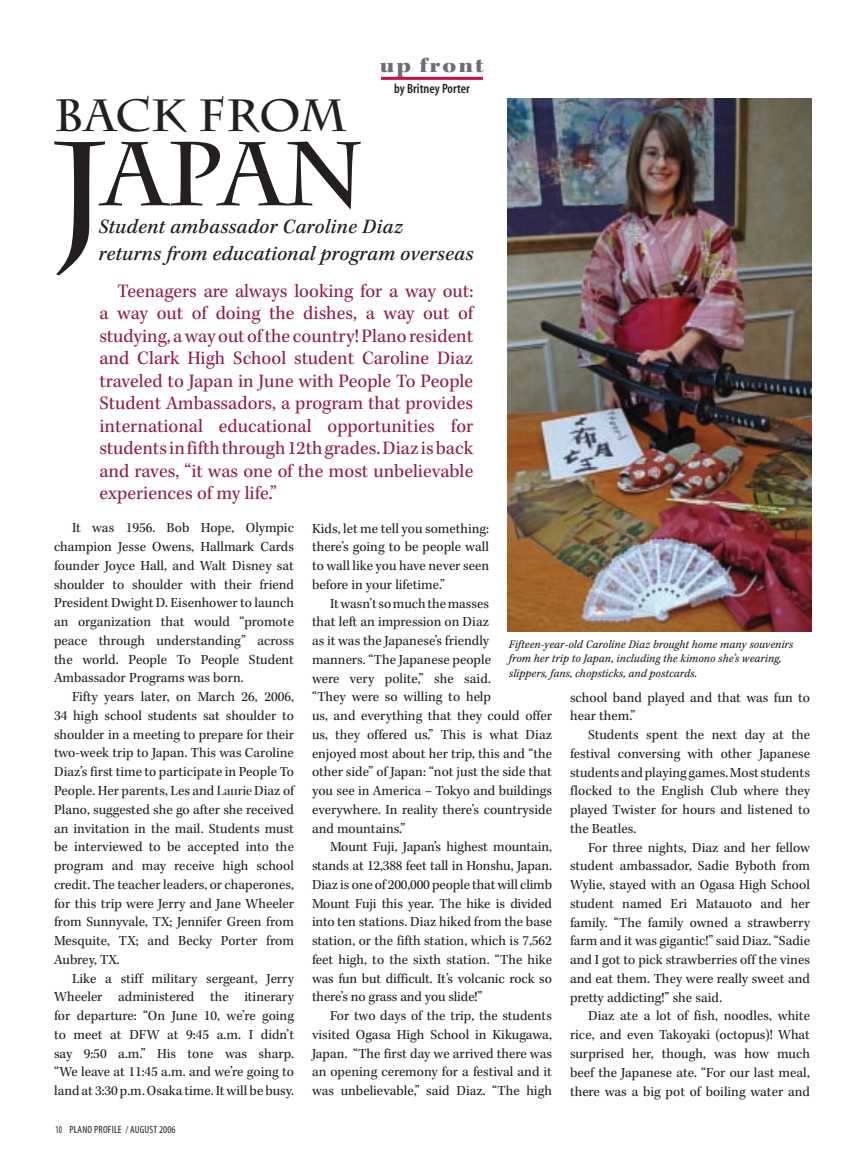
<style>
.page{position:relative;width:864px;height:1161px;background:#fff}
.page>*{position:absolute;margin:0;border:0;box-sizing:border-box;transform-origin:0 0}
.upfront_text{font:700 141px "Charlemagne Std";color:#231f20}
.upfront_text-2{font:700 90px "Charlemagne Std";color:#231f20}
.upfront_text-3{font:700 45px "Charlemagne Std";color:#231f20}
.upfront_kicker{font:italic 500 21px "Kepler Std";letter-spacing:.01em;color:#231f20}
.t1{font:21px "Kepler Std Black Ext Subh";letter-spacing:.1em;color:#6c6d70}
.upfront_text-4{font:19.5px/22.5px "Kepler Std";color:#911f41;text-align:justify}
.upfront_text-5{font:14.25px/18.8px "Kepler Std";color:#231f20;text-align:justify}
.t2{font:13.5px "Myriad MM 565 300";color:#231f20}
.t3{font:12px/14.4px "Kepler Std Scn It Capt";color:#231f20}
.t4{font:condensed 10.5px "Myriad Pro";letter-spacing:.02em;color:#231f20;scale:.8 1}
.s1{font-family:"Kepler Std Medium Disp"}
</style>
<div class="page">
<img style="left:507px;top:98px;width:304px;height:534px">
<hr style="left:381px;top:77px;width:102px;height:3px;background:#cd0d40">
<p class="t1" style="left:380px;top:53px;width:106px">up front</p>
<p class="t2" style="left:394px;top:82px;width:77px">by Britney Porter</p>
<p class="upfront_text-3" style="left:54px;top:89px;width:294px">BACK FROM</p>
<p class="upfront_text" style="left:51px;top:110px;width:59px">J</p>
<p class="upfront_text-2" style="left:104px;top:122px;width:262px">APAN</p>
<p class="upfront_kicker" style="left:99px;top:215px;width:306px">Student ambassador Caroline Diaz</p>
<p class="upfront_kicker" style="left:99px;top:242px;width:377px">returns from educational program overseas</p>
<p class="upfront_text-4" style="left:99px;top:280px;width:375px;text-indent:18px">Teenagers are always looking for a way out: a way out of doing the dishes, a way out of studying, a way out of the country! Plano resident and Clark High School student Caroline Diaz traveled to Japan in June with People To People Student Ambassadors, a program that provides international educational opportunities for students in fifth through 12th grades. Diaz is back and raves, “it was one of the most unbelievable experiences of my life.”</p>
<p class="upfront_text-5" style="left:54px;top:519px;width:242px;text-indent:18px">It was 1956. Bob Hope, Olympic champion Jesse Owens, Hallmark Cards founder Joyce Hall, and Walt Disney sat shoulder to shoulder with their friend President Dwight D. Eisenhower to launch an organization that would “promote peace through understanding” across the world. People To People Student Ambassador Programs was born.</p>
<p class="upfront_text-5" style="left:54px;top:688px;width:242px;text-indent:18px">Fifty years later, on March 26, 2006, 34 high school students sat shoulder to shoulder in a meeting to prepare for their two-week trip to Japan. This was Caroline Diaz’s first time to participate in People To People. Her parents, Les and <span class="s1">Laurie</span> Diaz of Plano, suggested she go after she received an invitation in the mail. Students must be interviewed to be accepted into the program and may receive high school credit. The teacher leaders, or chaperones, for this trip were Jerry and Jane Wheeler from Sunnyvale, TX; Jennifer Green from Mesquite, TX; and Becky Porter from Aubrey, TX.</p>
<p class="upfront_text-5" style="left:54px;top:969px;width:242px;text-indent:18px">Like a stiff military sergeant, Jerry Wheeler administered the itinerary for departure: “On June 10, we’re going to meet at DFW at 9:45 a.m. I didn’t say 9:50 a.m.” His tone was sharp. “We leave at 11:45 a.m. and we’re going to land at 3:30 p.m. Osaka time. It will be busy.</p>
<p class="t4" style="left:56px;top:1123px;width:151px">10 PLANO PROFILE / AUGUST 2006</p>
<p class="upfront_text-5" style="left:312px;top:519px;width:179px">Kids, let me tell you something: there’s going to be people wall to wall like you have never seen before in your lifetime.”</p>
<p class="upfront_text-5" style="left:312px;top:594px;width:242px;text-align:left;text-indent:18px">It wasn’t so much the masses<br>that left an impression on Diaz<br>as it was the Japanese’s friendly<br>manners. “The Japanese people<br>were very polite,” she said.<br>“They were so willing to help<br>us, and everything that they could offer us, they offered us.” This is what Diaz enjoyed most about her trip, this and “the other side” of Japan: “not just the side that you see in America – Tokyo and buildings everywhere. In reality there’s countryside and mountains.”</p>
<p class="upfront_text-5" style="left:312px;top:838px;width:242px;text-indent:18px">Mount Fuji, Japan’s highest mountain, stands at 12,388 feet tall in Honshu, Japan.<br>Diaz is one of 200,000 people that will climb Mount Fuji this year. The hike is divided into ten stations. Diaz hiked from the base station, or the fifth station, which is 7,562 feet high, to the sixth station. “The hike was fun but difficult. It’s volcanic rock so there’s no grass and you slide!”</p>
<p class="upfront_text-5" style="left:312px;top:1007px;width:242px;text-indent:18px">For two days of the trip, the students visited Ogasa High School in Kikugawa, Japan. “The first day we arrived there was an opening ceremony for a festival and it was unbelievable,” said Diaz. “The high</p>
<p class="t3" style="left:509px;top:638px;width:286px">Fifteen-year-old Caroline Diaz brought home many souvenirs from her trip to Japan, including the kimono she’s wearing, slippers, fans, chopsticks, and postcards.</p>
<p class="upfront_text-5" style="left:570px;top:688px;width:242px">school band played and that was fun to hear them.”</p>
<p class="upfront_text-5" style="left:570px;top:726px;width:242px;text-indent:18px">Students spent the next day at the festival conversing with other Japanese students and playing games. Most students flocked to the English Club where they played Twister for hours and listened to the Beatles.</p>
<p class="upfront_text-5" style="left:570px;top:838px;width:242px;text-indent:18px">For three nights, Diaz and her fellow student ambassador, Sadie Byboth from Wylie, stayed with an Ogasa High School student named Eri Matauoto and her family. “The family owned a strawberry farm and it was gigantic!” said Diaz. “Sadie and I got to pick strawberries off the vines and eat them. They were really sweet and pretty addicting!” she said.</p>
<p class="upfront_text-5" style="left:570px;top:1007px;width:242px;text-indent:18px">Diaz ate a lot of fish, noodles, white rice, and even Takoyaki (octopus)! What surprised her, though, was how much beef the Japanese ate. “For our last meal, there was a big pot of boiling water and</p>
</div>
